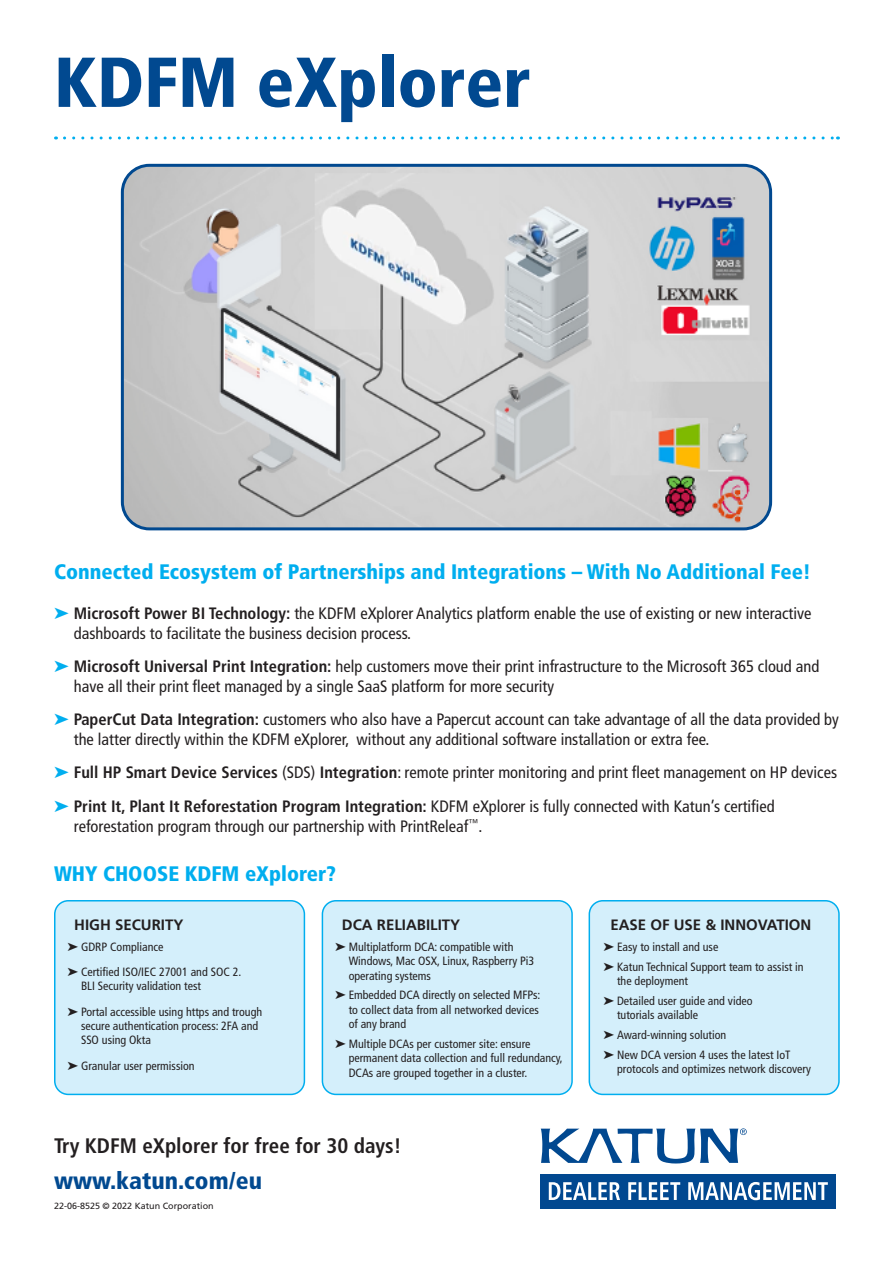
<style>
.page{position:relative;width:893px;height:1263px;background:#fff}
.page>*{position:absolute;margin:0;border:0;box-sizing:border-box;transform-origin:0 0}
.t1{font:900 condensed 70.5px "Frutiger";color:#014990}
.t2{font:900 condensed 24px "Frutiger";color:#014990}
.t3{font:900 condensed 21px "Frutiger";color:#00aeef}
.t4{font:700 condensed 21px "Frutiger";color:#231f20}
.subhead-21pt_blue{font:condensed 16.5px/19.8px "Frutiger";color:#231f20}
.t5{font:700 15px "Frutiger";color:#231f20}
.t6{font:condensed 12px/14.4px "Frutiger";color:#231f20}
.t7{font:9px "Frutiger";color:#231f20}
.s1{color:#00aeef}
.s2{font-weight:700}
</style>
<div class="page">
<div style="left:589px;top:901px;width:250px;height:193px;background:#d4effb;border-radius:14px"></div>
<div style="left:589px;top:900px;width:251px;height:195px;border:2px solid #00aeef;border-radius:14px"></div>
<div style="left:322px;top:901px;width:250px;height:193px;background:#d4effb;border-radius:14px"></div>
<div style="left:322px;top:900px;width:251px;height:195px;border:2px solid #00aeef;border-radius:14px"></div>
<div style="left:55px;top:901px;width:249px;height:193px;background:#d4effb;border-radius:14px"></div>
<div style="left:54px;top:900px;width:251px;height:195px;border:2px solid #00aeef;border-radius:14px"></div>
<div style="left:541px;top:1174px;width:295px;height:34px;background:#014890"></div>
<svg style="left:541px;top:1128px;width:206px;height:35px"></svg>
<svg style="left:549px;top:1182px;width:71px;height:18px"></svg>
<svg style="left:628px;top:1182px;width:52px;height:18px"></svg>
<svg style="left:688px;top:1182px;width:140px;height:18px"></svg>
<img style="left:122px;top:166px;width:649px;height:363px">
<div style="left:121px;top:164px;width:651px;height:366px;border:3px solid #014990;border-radius:27px"></div>
<svg style="left:64px;top:136px;width:774px;height:3px"></svg>
<p class="t1" style="left:54px;top:40px;width:478px">KDFM eXplorer</p>
<p class="t3" style="left:54px;top:559px;width:759px">Connected Ecosystem of Partnerships and Integrations – With No Additional Fee!</p>
<p class="subhead-21pt_blue" style="left:74px;top:604px;width:739px;text-indent:-20px"><span class="s1">➤</span> <span class="s2">Microsoft Power BI Technology:</span> the KDFM eXplorer Analytics platform enable the use of existing or new interactive dashboards to facilitate the business decision process.</p>
<p class="subhead-21pt_blue" style="left:74px;top:657px;width:747px;text-indent:-20px"><span class="s1">➤</span> <span class="s2">Microsoft Universal Print Integration:</span> help customers move their print infrastructure to the Microsoft 365 cloud and have all their print fleet managed by a single SaaS platform for more security</p>
<p class="subhead-21pt_blue" style="left:74px;top:710px;width:767px;text-indent:-20px"><span class="s1">➤</span> <span class="s2">PaperCut Data Integration:</span> customers who also have a Papercut account can take advantage of all the data provided by the latter directly within the KDFM eXplorer, without any additional software installation or extra fee.</p>
<p class="subhead-21pt_blue" style="left:54px;top:763px;width:785px"><span class="s1">➤</span> <span class="s2">Full HP Smart Device Services</span> (SDS) <span class="s2">Integration</span>: remote printer monitoring and print fleet management on HP devices</p>
<p class="subhead-21pt_blue" style="left:74px;top:796px;width:702px;text-indent:-20px"><span class="s1">➤</span> <span class="s2">Print It, Plant It Reforestation Program Integration:</span> KDFM eXplorer is fully connected with Katun’s certified reforestation program through our partnership with PrintReleaf<sup>™</sup>.</p>
<p class="t3" style="left:54px;top:861px;width:284px">WHY CHOOSE KDFM eXplorer?</p>
<p class="t5" style="left:74px;top:915px;width:111px">HIGH SECURITY</p>
<p class="t6" style="left:68px;top:939px;width:97px">➤ GDRP Compliance</p>
<p class="t6" style="left:81px;top:965px;width:162px;text-indent:-14px">➤ Certified ISO/IEC 27001 and SOC 2.<br>BLI Security validation test</p>
<p class="t6" style="left:81px;top:1004px;width:183px;text-indent:-14px">➤ Portal accessible using https and trough secure authentication process: 2FA and<br>SSO using Okta</p>
<p class="t6" style="left:68px;top:1058px;width:129px">➤ Granular user permission</p>
<p class="t5" style="left:342px;top:915px;width:120px">DCA RELIABILITY</p>
<p class="t6" style="left:349px;top:939px;width:187px;text-indent:-14px">➤ Multiplatform DCA: compatible with<br>Windows, Mac OSX, Linux, Raspberry Pi3 operating systems</p>
<p class="t6" style="left:349px;top:988px;width:193px;text-indent:-14px">➤ Embedded DCA directly on selected MFPs: to collect data from all networked devices of any brand</p>
<p class="t6" style="left:349px;top:1037px;width:216px;text-indent:-14px">➤ Multiple DCAs per customer site: ensure permanent data collection and full redundancy,<br>DCAs are grouped together in a cluster.</p>
<p class="t4" style="left:54px;top:1133px;width:349px">Try KDFM eXplorer for free for 30 days!</p>
<p class="t2" style="left:54px;top:1166px;width:210px">www.katun.com/eu</p>
<p class="t7" style="left:54px;top:1200px;width:161px">22-06-8525 © 2022 Katun Corporation</p>
<p class="t5" style="left:610px;top:915px;width:203px">EASE OF USE &amp; INNOVATION</p>
<p class="t6" style="left:604px;top:939px;width:116px">➤ Easy to install and use</p>
<p class="t6" style="left:617px;top:959px;width:188px;text-indent:-14px">➤ Katun Technical Support team to assist in the deployment</p>
<p class="t6" style="left:617px;top:993px;width:137px;text-indent:-14px">➤ Detailed user guide and video tutorials available</p>
<p class="t6" style="left:604px;top:1028px;width:124px">➤ Award-winning solution</p>
<p class="t6" style="left:617px;top:1047px;width:195px;text-indent:-14px">➤ New DCA version 4 uses the latest IoT protocols and optimizes network discovery</p>
</div>
